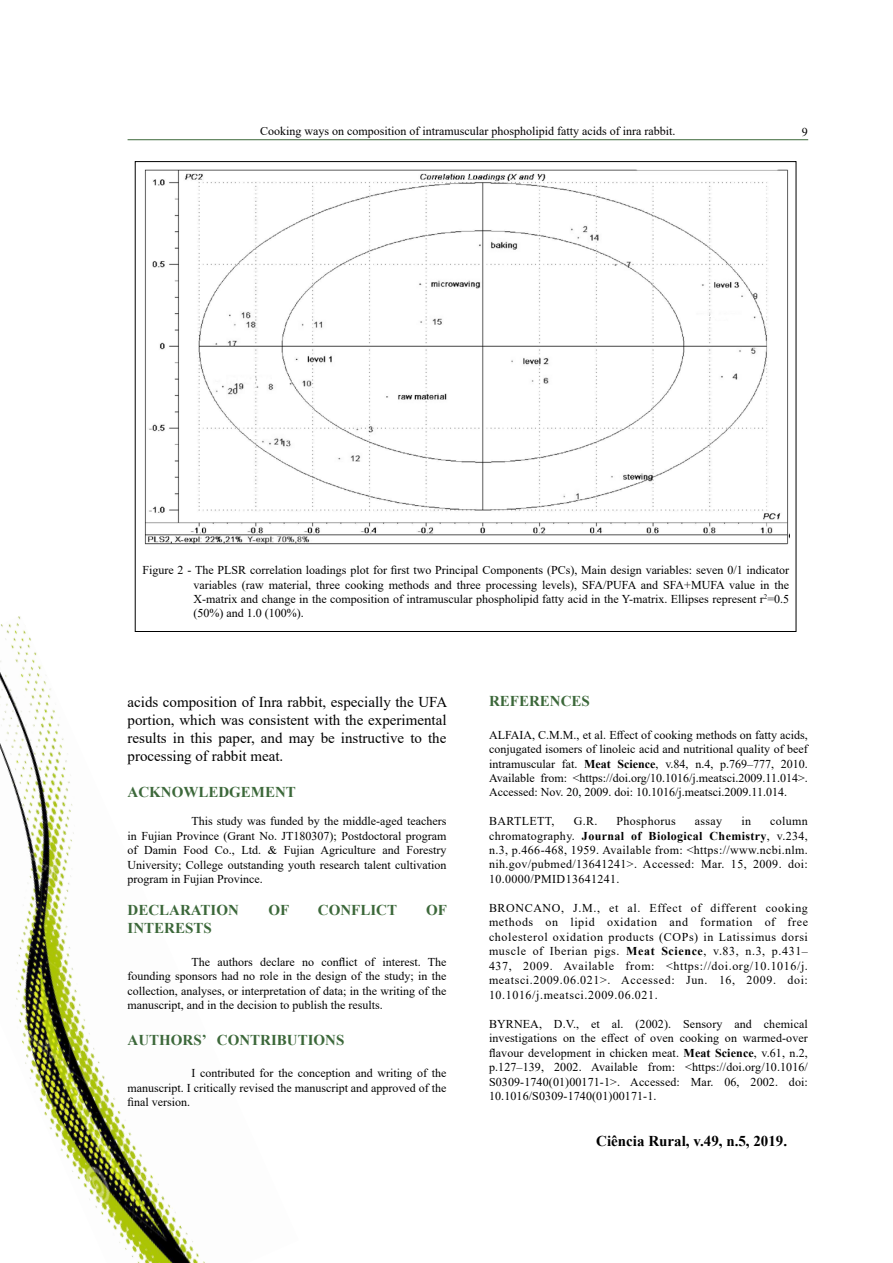
<style>
.page{position:relative;width:893px;height:1263px;background:#fff}
.page>*{position:absolute;margin:0;border:0;box-sizing:border-box;transform-origin:0 0}
.t1{font:15px/18px "Times New Roman";color:#000;text-align:justify}
.t2{font:700 15px "Times New Roman";color:#3c683a}
.t3{font:700 15px "Times New Roman";color:#000}
.t4{font:12px/14.4px "Times New Roman";color:#000;text-align:justify}
.t5{font:12px "Times New Roman";letter-spacing:.03em;color:#000}
.s1{font-weight:700}
</style>
<div class="page">
<hr style="left:128px;top:139px;width:680px;height:1px;background:#3c683a">
<img style="left:0;top:615px;width:205px;height:648px">
<img style="left:144px;top:169px;width:645px;height:376px">
<p class="t4" style="left:260px;top:124px;width:417px">Cooking ways on composition of intramuscular phospholipid fatty acids of inra rabbit.</p>
<p class="t4" style="left:802px;top:124px;width:7px">9</p>
<p class="t4" style="left:193px;top:562px;width:597px;text-indent:-51px">Figure 2 - The PLSR correlation loadings plot for first two Principal Components (PCs), Main design variables: seven 0/1 indicator variables (raw material, three cooking methods and three processing levels), SFA/PUFA and SFA+MUFA value in the X-matrix and change in the composition of intramuscular phospholipid fatty acid in the Y-matrix. Ellipses represent r<sup>2</sup>=0.5 (50%) and 1.0 (100%).</p>
<p class="t1" style="left:128px;top:692px;width:321px">acids composition of Inra rabbit, especially the UFA portion, which was consistent with the experimental results in this paper, and may be instructive to the processing of rabbit meat.</p>
<p class="t2" style="left:128px;top:781px;width:170px">ACKNOWLEDGEMENT</p>
<p class="t4" style="left:128px;top:814px;width:320px;text-indent:64px">This study was funded by the middle-aged teachers in Fujian Province (Grant No. JT180307); Postdoctoral program of Damin Food Co., Ltd. &amp; Fujian Agriculture and Forestry University; College outstanding youth research talent cultivation program in Fujian Province.</p>
<p class="t2" style="left:128px;top:899px;width:113px">DECLARATION</p>
<p class="t2" style="left:268px;top:899px;width:22px">OF</p>
<p class="t2" style="left:318px;top:899px;width:81px">CONFLICT</p>
<p class="t2" style="left:426px;top:899px;width:22px">OF</p>
<p class="t2" style="left:128px;top:917px;width:86px">INTERESTS</p>
<p class="t4" style="left:128px;top:954px;width:320px;text-indent:64px">The authors declare no conflict of interest. The founding sponsors had no role in the design of the study; in the collection, analyses, or interpretation of data; in the writing of the manuscript, and in the decision to publish the results.</p>
<p class="t2" style="left:128px;top:1029px;width:218px">AUTHORS’ CONTRIBUTIONS</p>
<p class="t4" style="left:128px;top:1066px;width:320px;text-indent:64px">I contributed for the conception and writing of the manuscript. I critically revised the manuscript and approved of the final version.</p>
<p class="t2" style="left:489px;top:690px;width:102px">REFERENCES</p>
<p class="t4" style="left:489px;top:727px;width:320px">ALFAIA, C.M.M., et al. Effect of cooking methods on fatty acids, conjugated isomers of linoleic acid and nutritional quality of beef intramuscular fat. <span class="s1">Meat Science</span>, v.84, n.4, p.769–777, 2010.<br>Available from: &lt;https://doi.org/10.1016/j.meatsci.2009.11.014&gt;.<br>Accessed: Nov. 20, 2009. doi: 10.1016/j.meatsci.2009.11.014.</p>
<p class="t5" style="left:489px;top:813px;width:67px">BARTLETT,</p>
<p class="t4" style="left:574px;top:813px;width:25px">G.R.</p>
<p class="t5" style="left:616px;top:813px;width:61px">Phosphorus</p>
<p class="t4" style="left:695px;top:813px;width:29px">assay</p>
<p class="t4" style="left:741px;top:813px;width:11px">in</p>
<p class="t4" style="left:489px;top:813px;width:320px;text-indent:281px">column chromatography. <span class="s1">Journal of Biological Chemistry</span>, v.234, n.3, p.466-468, 1959. Available from: &lt;https://www.ncbi.nlm. nih.gov/pubmed/13641241&gt;. Accessed: Mar. 15, 2009. doi:<br>10.0000/PMID13641241.</p>
<p class="t4" style="left:489px;top:900px;width:320px">BRONCANO, J.M., et al. Effect of different cooking methods on lipid oxidation and formation of free cholesterol oxidation products (COPs) in Latissimus dorsi muscle of Iberian pigs. <span class="s1">Meat Science</span>, v.83, n.3, p.431– 437, 2009. Available from: &lt;https://doi.org/10.1016/j. meatsci.2009.06.021&gt;. Accessed: Jun. 16, 2009. doi:<br>10.1016/j.meatsci.2009.06.021.</p>
<p class="t4" style="left:489px;top:1016px;width:320px">BYRNEA, D.V., et al. (2002). Sensory and chemical investigations on the effect of oven cooking on warmed-over flavour development in chicken meat. <span class="s1">Meat Science</span>, v.61, n.2, p.127–139, 2002. Available from: &lt;https://doi.org/10.1016/ S0309-1740(01)00171-1&gt;. Accessed: Mar. 06, 2002. doi:<br>10.1016/S0309-1740(01)00171-1.</p>
<p class="t3" style="left:596px;top:1130px;width:192px">Ciência Rural, v.49, n.5, 2019.</p>
</div>
